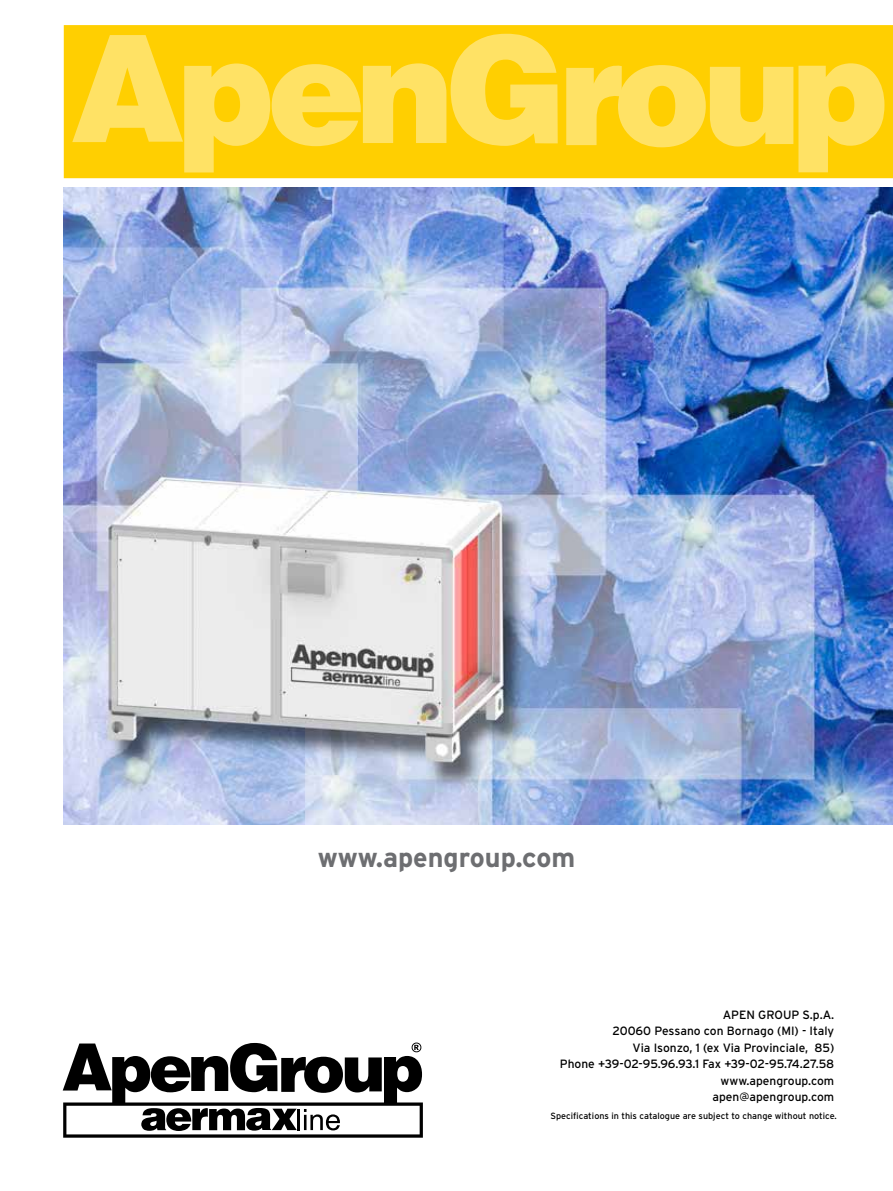
<style>
.page{position:relative;width:893px;height:1191px;background:#fff}
.page>*{position:absolute;margin:0;border:0;box-sizing:border-box;transform-origin:0 0}
.t1{font:700 27px "Interstate";color:#6d6e71}
.t2{font:12px/16.5px "Interstate";color:#000;text-align:right}
.t3{font:9px "Interstate";color:#000}
</style>
<div class="page">
<svg style="left:63px;top:1042px;width:360px;height:95px"></svg>
<div style="left:64px;top:25px;width:829px;height:153px;background:#ffcf01"></div>
<svg style="left:72px;top:34px;width:486px;height:138px"></svg>
<svg style="left:566px;top:63px;width:318px;height:109px"></svg>
<img style="left:64px;top:188px;width:829px;height:637px">
<h1 class="t1" style="left:318px;top:842px;width:259px">www.apengroup.com</h1>
<p class="t2" style="left:560px;top:1006px;width:276px">APEN GROUP S.p.A.<br>20060 Pessano con Bornago (MI) - Italy<br>Via Isonzo, 1 (ex Via Provinciale, 85)<br>Phone +39-02-95.96.93.1 Fax +39-02-95.74.27.58 www.apengroup.com<br>apen@apengroup.com</p>
<p class="t3" style="left:550px;top:1110px;width:288px">Specifications in this catalogue are subject to change without notice.</p>
</div>
